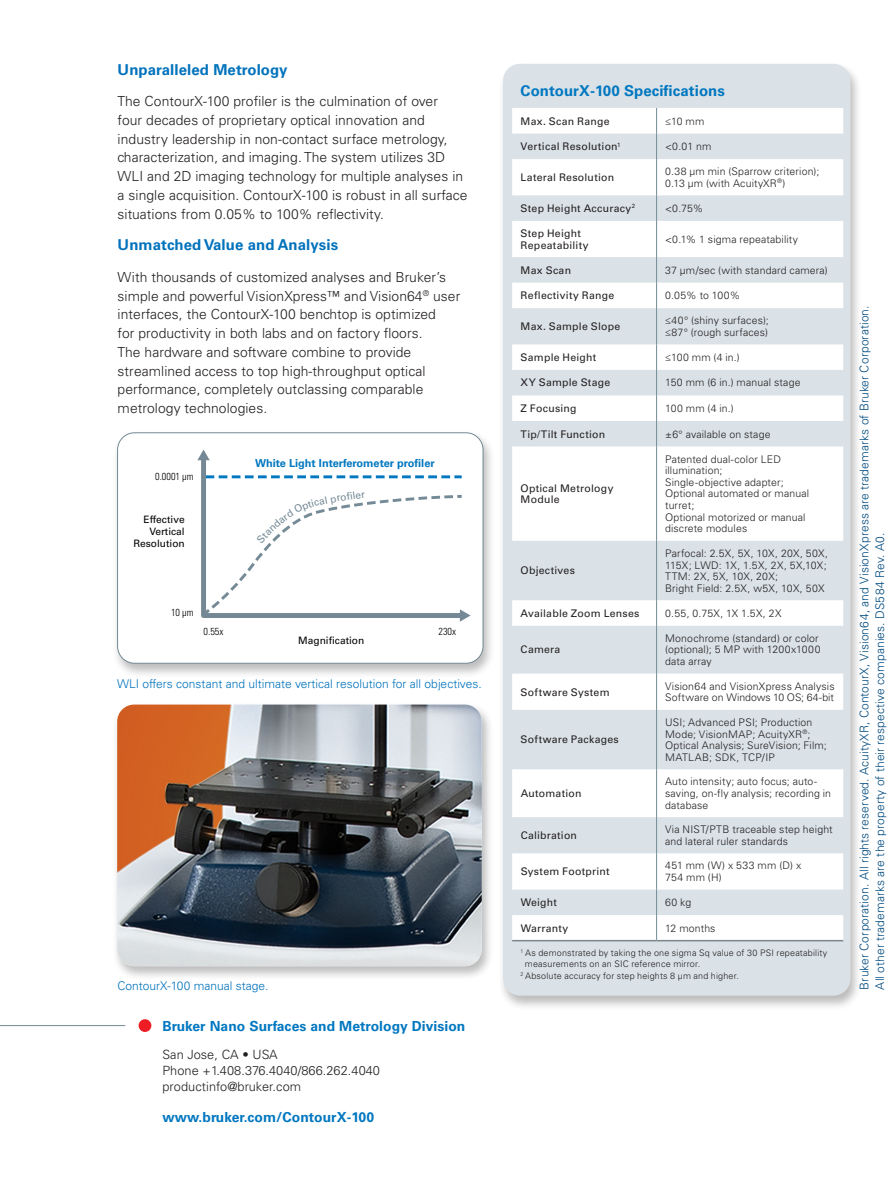
<style>
.page{position:relative;width:893px;height:1187px;background:#fff}
.page>*{position:absolute;margin:0;border:0;box-sizing:border-box;transform-origin:0 0}
.Subhead{font:700 15px "Univers LT Std";letter-spacing:.005em;color:#0072bc}
.t1{font:700 15px "Univers LT Std";letter-spacing:.005em;color:#0077c0}
.Body_Copy{font:300 13.8px/18.8px "Univers LT Std";letter-spacing:.005em;color:#231f20}
.Body_Copy-2{font:700 13.8px "Univers LT Std";letter-spacing:.005em;color:#0077c0}
.Body_Copy-3{font:300 12.75px/15.8px "Univers LT Std";letter-spacing:.005em;color:#231f20}
.brochure_legend{font:300 12px/15.8px "Univers LT Std";letter-spacing:.01em;color:#004a7f}
.captions{font:300 12px "Univers LT Std";color:#0072bc}
.t2{font:700 10.95px "Univers LT Std";color:#0077c0}
.t3{font:300 10.5px/11.6px "Univers LT Std";letter-spacing:.015em;color:#231f20}
.t4{font:10.5px/11.6px "Univers LT Std";letter-spacing:.025em;color:#231f20}
.t5{font:10.2px/12.3px "Univers LT Std";color:#000;text-align:right}
.t6{font:300 condensed 10.2px "Univers LT Std";color:#000}
.t7{font:10.2px "Univers LT Std";color:#748a96}
.t8{font:300 9px "Univers LT Std";letter-spacing:.02em;color:#231f20}
</style>
<div class="page">
<div style="left:112px;top:430px;width:383px;height:248px;background:#231f20;opacity:.3"></div>
<div style="left:118px;top:433px;width:365px;height:230px;background:#fff;border-radius:17px"></div>
<svg style="left:199px;top:460px;width:263px;height:32px"></svg>
<svg style="left:197px;top:449px;width:13px;height:11px"></svg>
<div style="left:117px;top:432px;width:366px;height:231px;border:1px solid #738a95;border-radius:17px"></div>
<div style="left:112px;top:702px;width:382px;height:278px;background:#231f20;opacity:.3"></div>
<img style="left:117px;top:704px;width:365px;height:262px">
<div style="left:498px;top:62px;width:364px;height:948px;background:#231f20;opacity:.3"></div>
<div style="left:503px;top:64px;width:347px;height:931px;background:#dae2e7;border-radius:17px"></div>
<svg style="left:512px;top:108px;width:331px;height:831px;fill:#fff"></svg>
<svg style="left:656px;top:108px;width:1px;height:51px"></svg>
<hr style="left:656px;top:159px;width:1px;height:36px;background:#738a95">
<svg style="left:656px;top:195px;width:1px;height:26px"></svg>
<hr style="left:656px;top:221px;width:1px;height:36px;background:#738a95">
<svg style="left:656px;top:257px;width:1px;height:51px"></svg>
<hr style="left:656px;top:308px;width:1px;height:36px;background:#738a95">
<svg style="left:656px;top:344px;width:1px;height:102px"></svg>
<hr style="left:656px;top:446px;width:1px;height:94px;background:#738a95">
<hr style="left:656px;top:540px;width:1px;height:60px;background:#738a95">
<svg style="left:656px;top:600px;width:1px;height:25px"></svg>
<hr style="left:656px;top:625px;width:1px;height:48px;background:#738a95">
<hr style="left:656px;top:673px;width:1px;height:36px;background:#738a95">
<hr style="left:656px;top:709px;width:1px;height:60px;background:#738a95">
<hr style="left:656px;top:769px;width:1px;height:48px;background:#738a95">
<hr style="left:656px;top:817px;width:1px;height:36px;background:#738a95">
<hr style="left:656px;top:853px;width:1px;height:36px;background:#738a95">
<svg style="left:656px;top:889px;width:1px;height:50px"></svg>
<hr style="left:512px;top:939px;width:145px;height:2px;background:#7c858c">
<hr style="left:657px;top:939px;width:186px;height:2px;background:#7c858c">
<hr style="left:0;top:1025px;width:125px;height:1px;background:#738a95">
<div style="left:139px;top:1019px;width:12px;height:12px;background:#ee1d23;border-radius:50%"></div>
<svg style="left:201px;top:492px;width:270px;height:129px"></svg>
<p class="Subhead" style="left:118px;top:61px;width:171px">Unparalleled Metrology</p>
<p class="Body_Copy" style="left:118px;top:92px;width:351px">The ContourX-100 profiler is the culmination of over<br>four decades of proprietary optical innovation and industry leadership in non-contact surface metrology, characterization, and imaging. The system utilizes 3D WLI and 2D imaging technology for multiple analyses in a single acquisition. ContourX-100 is robust in all surface situations from 0.05% to 100% reflectivity.</p>
<p class="Subhead" style="left:118px;top:236px;width:222px">Unmatched Value and Analysis</p>
<p class="Body_Copy" style="left:118px;top:267px;width:344px">With thousands of customized analyses and Bruker’s simple and powerful VisionXpress™ and Vision64<sup>®</sup> user interfaces, the ContourX-100 benchtop is optimized<br>for productivity in both labs and on factory floors.<br>The hardware and software combine to provide streamlined access to top high-throughput optical performance, completely outclassing comparable metrology technologies.</p>
<p class="t6" style="left:155px;top:470px;width:40px">0.0001 µm</p>
<p class="t5" style="left:133px;top:513px;width:53px">Effective<br>Vertical<br>Resolution</p>
<p class="t2" style="left:255px;top:456px;width:181px">White Light Interferometer profiler</p>
<p class="t7" style="left:346px;top:490px;width:16px;rotate:-8deg">fi le</p>
<p class="t6" style="left:171px;top:606px;width:24px">10 µm</p>
<p class="t6" style="left:204px;top:625px;width:21px">0.55x</p>
<p class="t6" style="left:439px;top:625px;width:19px">230x</p>
<p class="t5" style="left:298px;top:634px;width:68px">Magnification</p>
<p class="captions" style="left:117px;top:676px;width:366px">WLI offers constant and ultimate vertical resolution for all objectives.</p>
<p class="captions" style="left:118px;top:978px;width:152px">ContourX-100 manual stage.</p>
<p class="Body_Copy-2" style="left:162px;top:1017px;width:304px">Bruker Nano Surfaces and Metrology Division</p>
<p class="Body_Copy-3" style="left:162px;top:1046px;width:219px">San Jose, CA • USA<br>Phone +1.408.376.4040/866.262.4040 productinfo@bruker.com</p>
<p class="Body_Copy-2" style="left:162px;top:1109px;width:213px">www.bruker.com/ContourX-100</p>
<h1 class="t1" style="left:521px;top:82px;width:206px">ContourX-100 Specifications</h1>
<p class="t4" style="left:521px;top:115px;width:90px">Max. Scan Range</p>
<p class="t3" style="left:665px;top:115px;width:41px">≤10 mm</p>
<p class="t4" style="left:521px;top:141px;width:102px">Vertical Resolution<sup>1</sup></p>
<p class="t3" style="left:665px;top:141px;width:48px">&lt;0.01 nm</p>
<p class="t4" style="left:521px;top:171px;width:95px">Lateral Resolution</p>
<p class="t3" style="left:665px;top:166px;width:156px">0.38 μm min (Sparrow criterion);<br>0.13 μm (with AcuityXR<sup>®</sup>)</p>
<p class="t4" style="left:521px;top:202px;width:116px">Step Height Accuracy<sup>2</sup></p>
<p class="t3" style="left:665px;top:202px;width:40px">&lt;0.75%</p>
<p class="t4" style="left:521px;top:227px;width:70px">Step Height<br>Repeatability</p>
<p class="t3" style="left:665px;top:233px;width:135px">&lt;0.1% 1 sigma repeatability</p>
<p class="t4" style="left:521px;top:264px;width:52px">Max Scan</p>
<p class="t3" style="left:665px;top:264px;width:164px">37 μm/sec (with standard camera)</p>
<p class="t4" style="left:521px;top:290px;width:95px">Reflectivity Range</p>
<p class="t3" style="left:665px;top:290px;width:77px">0.05% to 100%</p>
<p class="t4" style="left:521px;top:320px;width:101px">Max. Sample Slope</p>
<p class="t3" style="left:665px;top:315px;width:105px">≤40° (shiny surfaces); ≤87° (rough surfaces)</p>
<p class="t4" style="left:521px;top:351px;width:77px">Sample Height</p>
<p class="t3" style="left:665px;top:351px;width:76px">≤100 mm (4 in.)</p>
<p class="t4" style="left:521px;top:377px;width:91px">XY Sample Stage</p>
<p class="t3" style="left:665px;top:377px;width:137px">150 mm (6 in.) manual stage</p>
<p class="t4" style="left:521px;top:402px;width:58px">Z Focusing</p>
<p class="t3" style="left:665px;top:402px;width:70px">100 mm (4 in.)</p>
<p class="t4" style="left:521px;top:428px;width:86px">Tip/Tilt Function</p>
<p class="t3" style="left:665px;top:428px;width:107px">±6° available on stage</p>
<p class="t4" style="left:521px;top:482px;width:94px">Optical Metrology<br>Module</p>
<p class="t4" style="left:521px;top:565px;width:56px">Objectives</p>
<p class="t3" style="left:665px;top:453px;width:146px">Patented dual-color LED illumination;<br>Single-objective adapter;<br>Optional automated or manual turret;<br>Optional motorized or manual discrete modules</p>
<p class="t3" style="left:665px;top:547px;width:164px">Parfocal: 2.5X, 5X, 10X, 20X, 50X,<br>115X; LWD: 1X, 1.5X, 2X, 5X,10X;<br>TTM: 2X, 5X, 10X, 20X;<br>Bright Field: 2.5X, w5X, 10X, 50X</p>
<p class="t4" style="left:521px;top:607px;width:120px">Available Zoom Lenses</p>
<p class="t3" style="left:665px;top:607px;width:118px">0.55, 0.75X, 1X 1.5X, 2X</p>
<p class="t4" style="left:521px;top:644px;width:41px">Camera</p>
<p class="t3" style="left:665px;top:632px;width:157px">Monochrome (standard) or color (optional); 5 MP with 1200x1000 data array</p>
<p class="t4" style="left:521px;top:686px;width:90px">Software System</p>
<p class="t3" style="left:665px;top:680px;width:171px">Vision64 and VisionXpress Analysis<br>Software on Windows 10 OS; 64-bit</p>
<p class="t4" style="left:521px;top:734px;width:100px">Software Packages</p>
<p class="t3" style="left:665px;top:716px;width:163px">USI; Advanced PSI; Production<br>Mode; VisionMAP; AcuityXR<sup>®</sup>;<br>Optical Analysis; SureVision; Film;<br>MATLAB; SDK, TCP/IP</p>
<p class="t4" style="left:521px;top:787px;width:62px">Automation</p>
<p class="t3" style="left:665px;top:775px;width:167px">Auto intensity; auto focus; auto&shy;saving, on-fly analysis; recording in database</p>
<p class="t4" style="left:521px;top:829px;width:58px">Calibration</p>
<p class="t3" style="left:665px;top:823px;width:169px">Via NIST/PTB traceable step height and lateral ruler standards</p>
<p class="t4" style="left:521px;top:865px;width:90px">System Footprint</p>
<p class="t3" style="left:665px;top:859px;width:138px">451 mm (W) x 533 mm (D) x<br>754 mm (H)</p>
<p class="t4" style="left:521px;top:896px;width:38px">Weight</p>
<p class="t3" style="left:665px;top:896px;width:28px">60 kg</p>
<p class="t4" style="left:521px;top:922px;width:49px">Warranty</p>
<p class="t3" style="left:665px;top:922px;width:52px">12 months</p>
<p class="t8" style="left:521px;top:947px;width:308px"><sup>1</sup> As demonstrated by taking the one sigma Sq value of 30 PSI repeatability</p>
<p class="t8" style="left:525px;top:958px;width:177px">measurements on an SIC reference mirror.</p>
<p class="t8" style="left:521px;top:970px;width:220px"><sup>2</sup> Absolute accuracy for step heights 8 μm and higher.</p>
<p class="brochure_legend" style="left:856px;top:989px;width:685px;rotate:-90deg">Bruker Corporation. All rights reserved. AcuityXR, ContourX, Vision64, and VisionXpress are trademarks of Bruker Corporation.<br>All other trademarks are the property of their respective companies. DS584 Rev. A0.</p>
</div>
